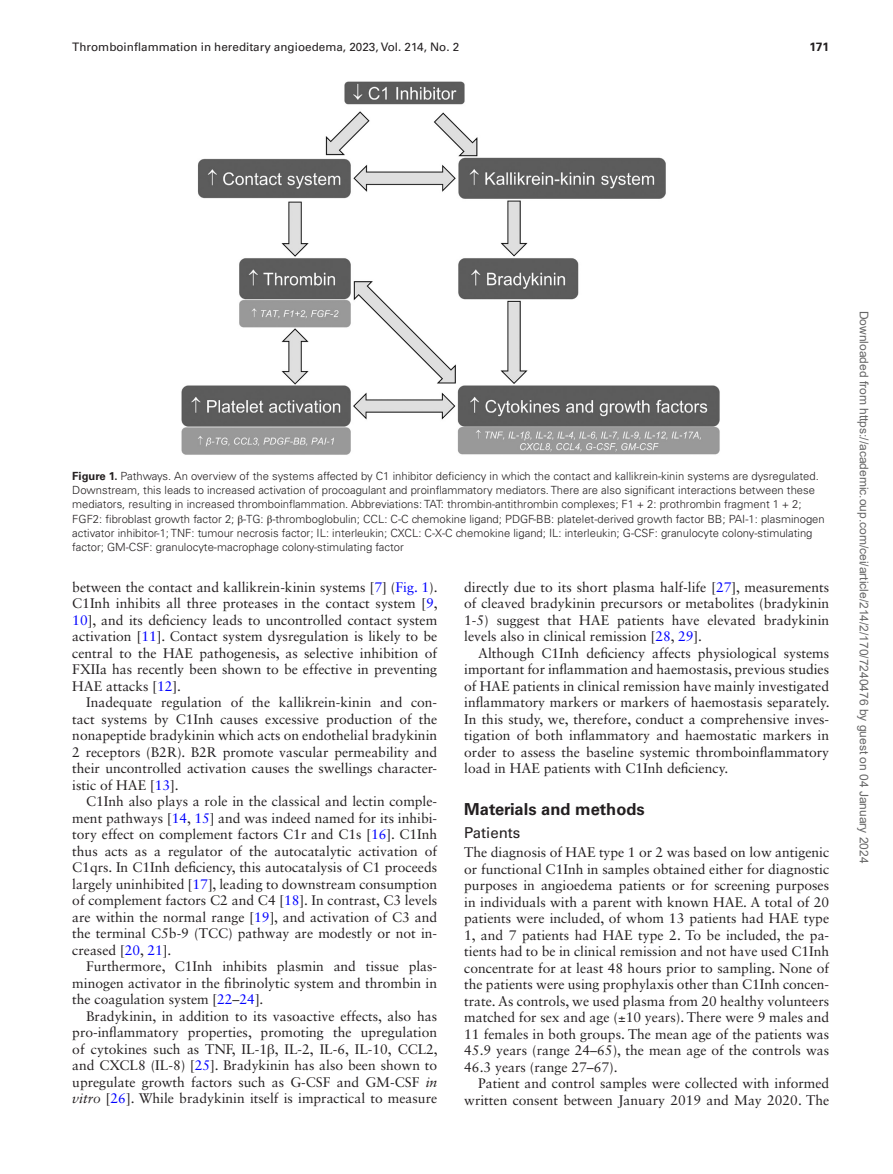
<style>
.page{position:relative;width:893px;height:1174px;background:#fff}
.page>*{position:absolute;margin:0;border:0;box-sizing:border-box;transform-origin:0 0}
.t1{font:700 16.5px "Univers LT Std";color:#231f20}
.t2{font:15px "Univers LT Std";color:#231f20}
.t3{font:13.8px/16.5px "Sabon LT Std";color:#231f20;text-align:justify}
.t4{font:12px "Arial";color:#666}
.t5{font:700 12px "Univers LT Std";color:#231f20}
.t6{font:11.7px "Univers LT Std";color:#231f20}
.t7{font:300 11.25px/14.2px "Univers LT Std";color:#231f20}
.s1{font-weight:700}
.s2{font-family:"STIX General";font-weight:400}
.s3{color:#00f}
.s4{font-family:"Gandhari Unicode"}
.s5{font-style:italic}
</style>
<div class="page">
<img style="left:181px;top:81px;width:539px;height:374px">
<p class="t6" style="left:72px;top:40px;width:389px">Thromboinflammation in hereditary angioedema, 2023, Vol. 214, No. 2</p>
<p class="t5" style="left:809px;top:40px;width:21px">171</p>
<p class="t7" style="left:72px;top:469px;width:754px"><span class="s1">Figure 1.</span> Pathways. An overview of the systems affected by C1 inhibitor deficiency in which the contact and kallikrein-kinin systems are dysregulated.<br>Downstream, this leads to increased activation of procoagulant and proinflammatory mediators. There are also significant interactions between these mediators, resulting in increased thromboinflammation. Abbreviations: TAT: thrombin-antithrombin complexes; F1 + 2: prothrombin fragment 1 + 2; FGF2: fibroblast growth factor 2; <span class="s2">β</span>-TG: <span class="s2">β</span>-thromboglobulin; CCL: C-C chemokine ligand; PDGF-BB: platelet-derived growth factor BB; PAI-1: plasminogen activator inhibitor-1; TNF: tumour necrosis factor; IL: interleukin; CXCL: C-X-C chemokine ligand; IL: interleukin; G-CSF: granulocyte colony-stimulating factor; GM-CSF: granulocyte-macrophage colony-stimulating factor</p>
<p class="t3" style="left:72px;top:578px;width:367px">between the contact and kallikrein-kinin systems [<span class="s3">7</span>] (<span class="s3">Fig. 1</span>).<br>C1Inh inhibits all three proteases in the contact system [<span class="s3">9</span>, <span class="s3">10</span>], and its deficiency leads to uncontrolled contact system activation [<span class="s3">11</span>]. Contact system dysregulation is likely to be central to the HAE pathogenesis, as selective inhibition of FXIIa has recently been shown to be effective in preventing HAE attacks [<span class="s3">12</span>].</p>
<p class="t3" style="left:72px;top:694px;width:366px;text-indent:14px">Inadequate regulation of the kallikrein-kinin and con&shy;tact systems by C1Inh causes excessive production of the nonapeptide bradykinin which acts on endothelial bradykinin 2 receptors (B2R). B2R promote vascular permeability and their uncontrolled activation causes the swellings character&shy;istic of HAE [<span class="s3">13</span>].</p>
<p class="t3" style="left:72px;top:793px;width:366px;text-indent:14px">C1Inh also plays a role in the classical and lectin comple&shy;ment pathways [<span class="s3">14</span>, <span class="s3">15</span>] and was indeed named for its inhibi&shy;tory effect on complement factors C1r and C1s [<span class="s3">16</span>]. C1Inh thus acts as a regulator of the autocatalytic activation of C1qrs. In C1Inh deficiency, this autocatalysis of C1 proceeds largely uninhibited [<span class="s3">17</span>], leading to downstream consumption of complement factors C2 and C4 [<span class="s3">18</span>]. In contrast, C3 levels are within the normal range [<span class="s3">19</span>], and activation of C3 and the terminal C5b-9 (TCC) pathway are modestly or not in&shy;creased [<span class="s3">20</span>, <span class="s3">21</span>].</p>
<p class="t3" style="left:72px;top:958px;width:366px;text-indent:14px">Furthermore, C1Inh inhibits plasmin and tissue plas&shy;minogen activator in the fibrinolytic system and thrombin in the coagulation system [<span class="s3">22</span>–<span class="s3">24</span>].</p>
<p class="t3" style="left:72px;top:1007px;width:367px;text-indent:14px">Bradykinin, in addition to its vasoactive effects, also has pro-inflammatory properties, promoting the upregulation of cytokines such as TNF, IL-1<span class="s4">β</span>, IL-2, IL-6, IL-10, CCL2, and CXCL8 (IL-8) [<span class="s3">25</span>]. Bradykinin has also been shown to upregulate growth factors such as G-CSF and GM-CSF <span class="s5">in vitro</span> [<span class="s3">26</span>]. While bradykinin itself is impractical to measure</p>
<p class="t3" style="left:464px;top:578px;width:366px">directly due to its short plasma half-life [<span class="s3">27</span>], measurements of cleaved bradykinin precursors or metabolites (bradykinin 1-5) suggest that HAE patients have elevated bradykinin levels also in clinical remission [<span class="s3">28</span>, <span class="s3">29</span>].</p>
<p class="t3" style="left:464px;top:644px;width:367px;text-indent:14px">Although C1Inh deficiency affects physiological systems important for inflammation and haemostasis, previous studies of HAE patients in clinical remission have mainly investigated inflammatory markers or markers of haemostasis separately.<br>In this study, we, therefore, conduct a comprehensive inves&shy;tigation of both inflammatory and haemostatic markers in order to assess the baseline systemic thromboinflammatory load in HAE patients with C1Inh deficiency.</p>
<p class="t1" style="left:464px;top:800px;width:182px">Materials and methods</p>
<p class="t2" style="left:464px;top:823px;width:58px">Patients</p>
<p class="t3" style="left:464px;top:844px;width:366px">The diagnosis of HAE type 1 or 2 was based on low antigenic or functional C1Inh in samples obtained either for diagnostic purposes in angioedema patients or for screening purposes in individuals with a parent with known HAE. A total of 20 patients were included, of whom 13 patients had HAE type 1, and 7 patients had HAE type 2. To be included, the pa&shy;tients had to be in clinical remission and not have used C1Inh concentrate for at least 48 hours prior to sampling. None of the patients were using prophylaxis other than C1Inh concen&shy;trate. As controls, we used plasma from 20 healthy volunteers matched for sex and age (±10 years). There were 9 males and 11 females in both groups. The mean age of the patients was 45.9 years (range 24–65), the mean age of the controls was 46.3 years (range 27–67).</p>
<p class="t3" style="left:464px;top:1075px;width:366px;text-align:right">Patient and control samples were collected with informed written consent between January 2019 and May 2020. The</p>
<p class="t4" style="left:868px;top:310px;width:554px;rotate:90deg">Downloaded from https://academic.oup.com/cei/article/214/2/170/7240476 by guest on 04 January 2024</p>
</div>
